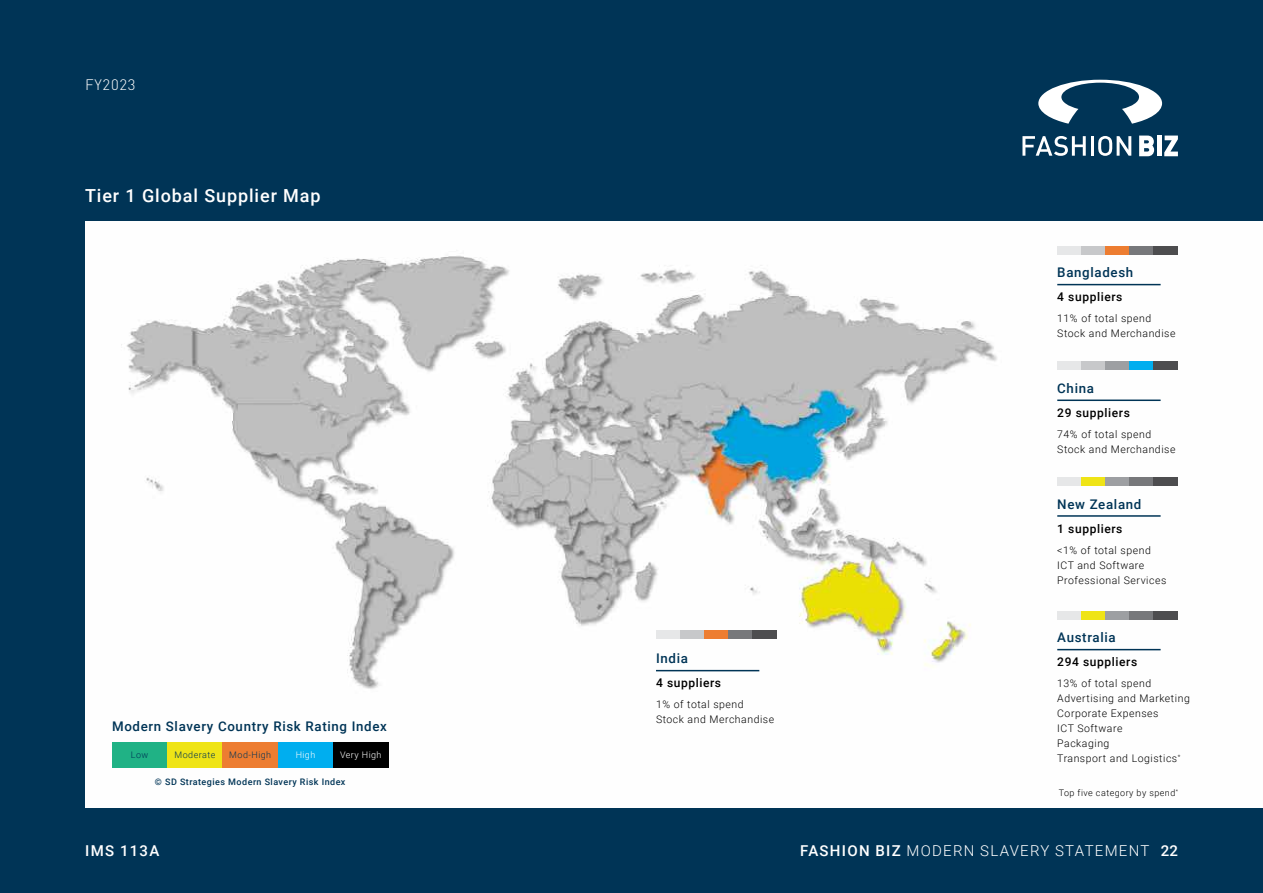
<style>
.page{position:relative;width:1263px;height:893px;background:#003456}
.page>*{position:absolute;margin:0;border:0;box-sizing:border-box;transform-origin:0 0}
.t1{font:500 18px "Roboto";letter-spacing:.05em;color:#fff}
.t2{font:300 15px "Roboto";letter-spacing:.085em;color:#fff}
.t3{font:500 15px "Roboto";letter-spacing:.085em;color:#fff}
.t4{font:300 15px "DIN";letter-spacing:.05em;color:#fff}
.t5{font:500 13.35px "Roboto";letter-spacing:.05em;color:#003456}
.t6{font:500 12px "Roboto";letter-spacing:.05em;color:#000}
.t7{font:300 10.5px/15px "Roboto";letter-spacing:.05em;color:#000}
.t8{font:500 9px "Roboto";letter-spacing:.05em;color:#003456}
.t9{font:300 9px "Roboto";letter-spacing:.05em;color:#000}
.t10{font:300 9px "Roboto";letter-spacing:.05em;color:#003456}
.t11{font:300 9px "Roboto";letter-spacing:.05em;color:#fff}
.s1{font-weight:500}
</style>
<div class="page">
<img style="left:85px;top:221px;width:1178px;height:587px">
<div style="left:112px;top:742px;width:55px;height:26px;background:#20b285"></div>
<div style="left:167px;top:742px;width:56px;height:26px;background:#efe416"></div>
<div style="left:223px;top:742px;width:55px;height:26px;background:#ed7d31"></div>
<div style="left:278px;top:742px;width:55px;height:26px;background:#00aeef"></div>
<div style="left:333px;top:742px;width:55px;height:26px;background:#000"></div>
<div style="left:656px;top:631px;width:24px;height:8px;background:#e6e7e8"></div>
<div style="left:680px;top:631px;width:24px;height:8px;background:#c7c8ca"></div>
<div style="left:704px;top:631px;width:24px;height:8px;background:#ed7d31"></div>
<div style="left:728px;top:631px;width:24px;height:8px;background:#77787b"></div>
<div style="left:752px;top:631px;width:25px;height:8px;background:#4d4d4f"></div>
<hr style="left:656px;top:670px;width:103px;height:1px;background:#003456">
<div style="left:1057px;top:246px;width:24px;height:8px;background:#e6e7e8"></div>
<div style="left:1081px;top:246px;width:24px;height:8px;background:#c7c8ca"></div>
<div style="left:1105px;top:246px;width:25px;height:8px;background:#ed7d31"></div>
<div style="left:1130px;top:246px;width:24px;height:8px;background:#77787b"></div>
<div style="left:1154px;top:246px;width:24px;height:8px;background:#4d4d4f"></div>
<hr style="left:1057px;top:284px;width:103px;height:1px;background:#003456">
<div style="left:1057px;top:362px;width:24px;height:8px;background:#e6e7e8"></div>
<div style="left:1081px;top:362px;width:24px;height:8px;background:#c7c8ca"></div>
<div style="left:1105px;top:362px;width:25px;height:8px;background:#9d9fa2"></div>
<div style="left:1130px;top:362px;width:24px;height:8px;background:#00aeef"></div>
<div style="left:1154px;top:362px;width:24px;height:8px;background:#4d4d4f"></div>
<hr style="left:1057px;top:400px;width:103px;height:1px;background:#003456">
<div style="left:1057px;top:478px;width:24px;height:8px;background:#e6e7e8"></div>
<div style="left:1081px;top:478px;width:24px;height:8px;background:#efe416"></div>
<div style="left:1105px;top:478px;width:25px;height:8px;background:#9d9fa2"></div>
<div style="left:1130px;top:478px;width:24px;height:8px;background:#77787b"></div>
<div style="left:1154px;top:478px;width:24px;height:8px;background:#4d4d4f"></div>
<hr style="left:1057px;top:515px;width:103px;height:2px;background:#003456">
<div style="left:1057px;top:611px;width:24px;height:8px;background:#e6e7e8"></div>
<div style="left:1081px;top:611px;width:24px;height:8px;background:#efe416"></div>
<div style="left:1105px;top:611px;width:25px;height:8px;background:#9d9fa2"></div>
<div style="left:1130px;top:611px;width:24px;height:8px;background:#77787b"></div>
<div style="left:1154px;top:611px;width:24px;height:8px;background:#4d4d4f"></div>
<hr style="left:1057px;top:649px;width:103px;height:1px;background:#003456">
<svg style="left:1038px;top:80px;width:124px;height:44px"></svg>
<svg style="left:1139px;top:136px;width:15px;height:20px"></svg>
<hr style="left:1157px;top:136px;width:4px;height:20px;background:#fff">
<svg style="left:1164px;top:136px;width:14px;height:20px"></svg>
<svg style="left:1022px;top:136px;width:64px;height:20px"></svg>
<hr style="left:1091px;top:136px;width:3px;height:20px;background:#fff">
<svg style="left:1098px;top:136px;width:33px;height:20px"></svg>
<h2 class="t4" style="left:85px;top:76px;width:52px">FY2023</h2>
<h1 class="t1" style="left:85px;top:183px;width:237px">Tier 1 Global Supplier Map</h1>
<p class="t5" style="left:112px;top:717px;width:276px">Modern Slavery Country Risk Rating Index</p>
<p class="t10" style="left:131px;top:749px;width:19px">Low</p>
<p class="t10" style="left:175px;top:749px;width:42px">Moderate</p>
<p class="t10" style="left:229px;top:749px;width:43px">Mod-High</p>
<p class="t11" style="left:296px;top:749px;width:21px">High</p>
<p class="t11" style="left:340px;top:749px;width:43px">Very High</p>
<p class="t8" style="left:155px;top:775px;width:192px">© SD Strategies Modern Slavery Risk Index</p>
<p class="t5" style="left:656px;top:649px;width:33px">India</p>
<p class="t6" style="left:656px;top:675px;width:67px">4 suppliers</p>
<p class="t7" style="left:656px;top:697px;width:120px">1% of total spend<br>Stock and Merchandise</p>
<p class="t5" style="left:1057px;top:263px;width:77px">Bangladesh</p>
<p class="t6" style="left:1057px;top:289px;width:67px">4 suppliers</p>
<p class="t7" style="left:1057px;top:311px;width:120px">11% of total spend<br>Stock and Merchandise</p>
<p class="t5" style="left:1057px;top:379px;width:38px">China</p>
<p class="t6" style="left:1057px;top:404px;width:74px">29 suppliers</p>
<p class="t7" style="left:1057px;top:426px;width:120px">74% of total spend<br>Stock and Merchandise</p>
<p class="t5" style="left:1057px;top:495px;width:86px">New Zealand</p>
<p class="t6" style="left:1057px;top:520px;width:67px">1 suppliers</p>
<p class="t7" style="left:1057px;top:542px;width:111px">&lt;1% of total spend<br>ICT and Software<br>Professional Services</p>
<p class="t5" style="left:1057px;top:628px;width:60px">Australia</p>
<p class="t6" style="left:1057px;top:654px;width:81px">294 suppliers</p>
<p class="t7" style="left:1057px;top:676px;width:134px">13% of total spend<br>Advertising and Marketing<br>Corporate Expenses<br>ICT Software<br>Packaging<br>Transport and Logistics<sup>*</sup></p>
<p class="t9" style="left:1059px;top:786px;width:121px">Top five category by spend<sup>*</sup></p>
<h2 class="t3" style="left:85px;top:840px;width:76px">IMS 113A</h2>
<h2 class="t2" style="left:800px;top:840px;width:379px"><span class="s1">FASHION BIZ</span> MODERN SLAVERY STATEMENT <span class="s1">22</span></h2>
</div>
